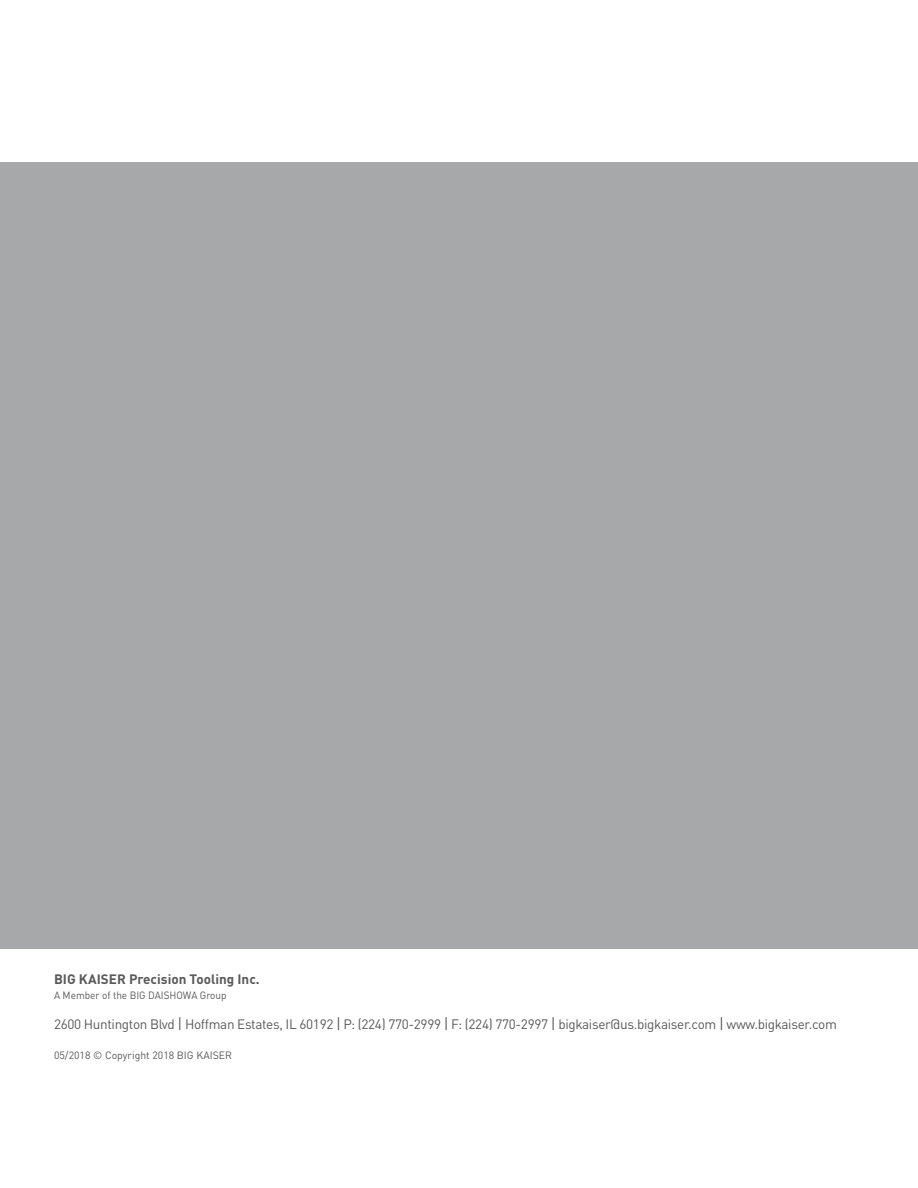
<style>
.page{position:relative;width:918px;height:1188px;background:#fff}
.page>*{position:absolute;margin:0;border:0;box-sizing:border-box;transform-origin:0 0}
.t1{font:13.5px "DINOT";letter-spacing:-.025em;color:#58595b}
.t2{font:700 13.5px "DINOT";color:#58595b}
.t3{font:10.5px "DINOT";color:#58595b}
.t4{font:10.5px "DINOT";color:#58595b;scale:.95 1}
.s1{font-size:15px}
</style>
<div class="page">
<div style="left:0;top:162px;width:918px;height:786px;background:#a7a8a9"></div>
<p class="t2" style="left:54px;top:969px;width:207px">BIG KAISER Precision Tooling Inc.</p>
<p class="t4" style="left:54px;top:988px;width:183px">A Member of the BIG DAISHOWA Group</p>
<p class="t1" style="left:54px;top:1014px;width:784px">2600 Huntington Blvd <span class="s1">|</span> Hoffman Estates, IL 60192 <span class="s1">|</span> P: (224) 770-2999 <span class="s1">|</span> F: (224) 770-2997 <span class="s1">|</span> bigkaiser@us.bigkaiser.com <span class="s1">|</span> www.bigkaiser.com</p>
<p class="t3" style="left:54px;top:1048px;width:180px">05/2018 © Copyright 2018 BIG KAISER</p>
</div>
